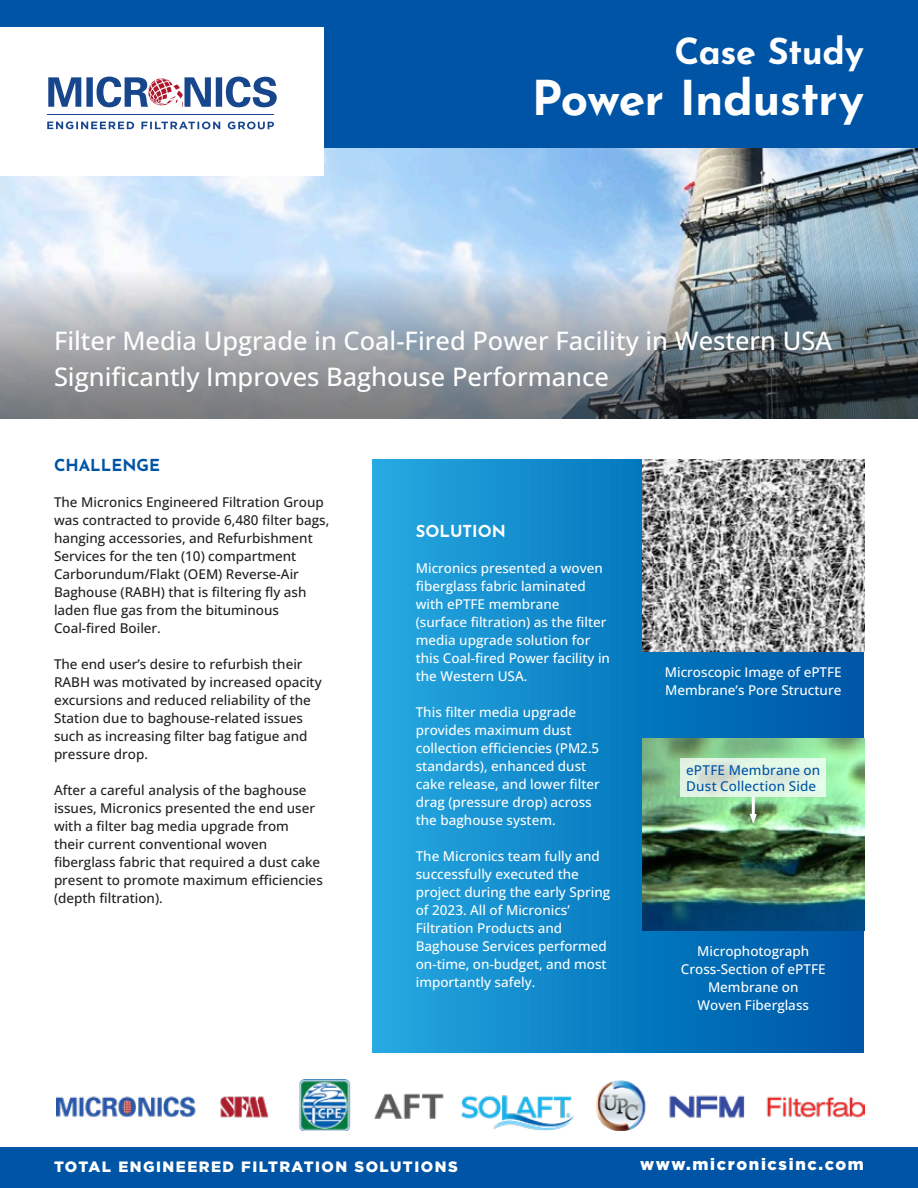
<style>
.page{position:relative;width:918px;height:1188px;background:#fff}
.page>*{position:absolute;margin:0;border:0;box-sizing:border-box;transform-origin:0 0}
.t1{font:700 48px "Josefin Sans";letter-spacing:-.015em;color:#fff}
.t2{font:700 36px "Josefin Sans";letter-spacing:-.01em;color:#fff}
.t3{font:500 25.5px/36px "Open Sans";color:#fff}
.t4{font:900 16.5px "Gotham";letter-spacing:.1em;color:#fff}
.t5{font:700 16.5px "Josefin Sans";color:#0054a6}
.t6{font:700 16.5px "Josefin Sans";color:#fff}
.t7{font:900 15px "Gotham";letter-spacing:.1em;color:#fff}
.t8{font:500 13.5px/18px "Open Sans";color:#231f20}
.t9{font:500 13.5px/18px "Open Sans";color:#fff}
.t10{font:500 13.5px/16.2px "Open Sans";letter-spacing:.01em;color:#0054a6}
</style>
<div class="page">
<div style="left:0;top:0;width:918px;height:148px;background:#0054a6"></div>
<div style="left:0;top:1148px;width:918px;height:40px;background:#0054a6"></div>
<img style="left:0;top:148px;width:918px;height:122px">
<svg style="left:0;top:270px;width:918px;height:148px;background:#8c959d"></svg>
<div style="left:373px;top:459px;width:491px;height:594px;background:linear-gradient(to right,#22a8e0,#0053a5)"></div>
<img style="left:56px;top:1080px;width:808px;height:50px">
<img style="left:643px;top:459px;width:221px;height:193px">
<img style="left:643px;top:738px;width:221px;height:193px">
<hr style="left:752px;top:797px;width:3px;height:19px;background:#fff">
<svg style="left:750px;top:814px;width:7px;height:10px"></svg>
<svg style="left:681px;top:759px;width:145px;height:38px;background:#dff0e1"></svg>
<div style="left:0;top:27px;width:324px;height:149px;background:#fff"></div>
<svg style="left:47px;top:121px;width:87px;height:8px"></svg>
<svg style="left:141px;top:122px;width:79px;height:7px"></svg>
<svg style="left:228px;top:122px;width:46px;height:7px"></svg>
<svg style="left:225px;top:77px;width:52px;height:31px"></svg>
<svg style="left:48px;top:77px;width:33px;height:30px"></svg>
<div style="left:86px;top:77px;width:7px;height:30px;background:#18468d"></div>
<div style="left:216px;top:77px;width:6px;height:30px;background:#18468d"></div>
<svg style="left:96px;top:77px;width:115px;height:31px"></svg>
<hr style="left:47px;top:114px;width:227px;height:1px;background:#18468d">
<h2 class="t2" style="left:674px;top:19px;width:191px">Case Study</h2>
<h1 class="t1" style="left:532px;top:55px;width:334px">Power Industry</h1>
<h3 class="t3" style="left:54px;top:322px;width:780px">Filter Media Upgrade in Coal-Fired Power Facility in Western USA<br>Significantly Improves Baghouse Performance</h3>
<p class="t5" style="left:54px;top:451px;width:108px">CHALLENGE</p>
<p class="t8" style="left:54px;top:493px;width:277px">The Micronics Engineered Filtration Group was contracted to provide 6,480 filter bags, hanging accessories, and Refurbishment Services for the ten (10) compartment Carborundum/Flakt (OEM) Reverse-Air Baghouse (RABH) that is filtering fly ash laden flue gas from the bituminous Coal-fired Boiler.</p>
<p class="t8" style="left:54px;top:655px;width:269px">The end user’s desire to refurbish their RABH was motivated by increased opacity excursions and reduced reliability of the Station due to baghouse-related issues such as increasing filter bag fatigue and pressure drop.</p>
<p class="t8" style="left:54px;top:781px;width:270px">After a careful analysis of the baghouse issues, Micronics presented the end user with a filter bag media upgrade from<br>their current conventional woven fiberglass fabric that required a dust cake present to promote maximum efficiencies (depth filtration).</p>
<p class="t6" style="left:416px;top:517px;width:92px">SOLUTION</p>
<p class="t9" style="left:416px;top:559px;width:196px">Micronics presented a woven fiberglass fabric laminated with ePTFE membrane (surface filtration) as the filter media upgrade solution for this Coal-fired Power facility in the Western USA.</p>
<p class="t9" style="left:416px;top:703px;width:186px">This filter media upgrade provides maximum dust collection efficiencies (PM2.5 standards), enhanced dust cake release, and lower filter drag (pressure drop) across the baghouse system.</p>
<p class="t9" style="left:416px;top:847px;width:196px">The Micronics team fully and successfully executed the project during the early Spring of 2023. All of Micronics’<br>Filtration Products and<br>Baghouse Services performed on-time, on-budget, and most importantly safely.</p>
<p class="t9" style="left:665px;top:663px;width:178px">Microscopic Image of ePTFE<br>Membrane’s Pore Structure</p>
<p class="t10" style="left:686px;top:762px;width:136px">ePTFE Membrane on<br>Dust Collection Side</p>
<p class="t9" style="left:681px;top:941px;width:146px;text-align:center">Microphotograph<br>Cross-Section of ePTFE<br>Membrane on<br>Woven Fiberglass</p>
<p class="t7" style="left:54px;top:1158px;width:405px">TOTAL ENGINEERED FILTRATION SOLUTIONS</p>
<p class="t4" style="left:640px;top:1155px;width:226px">www.micronicsinc.com</p>
</div>
